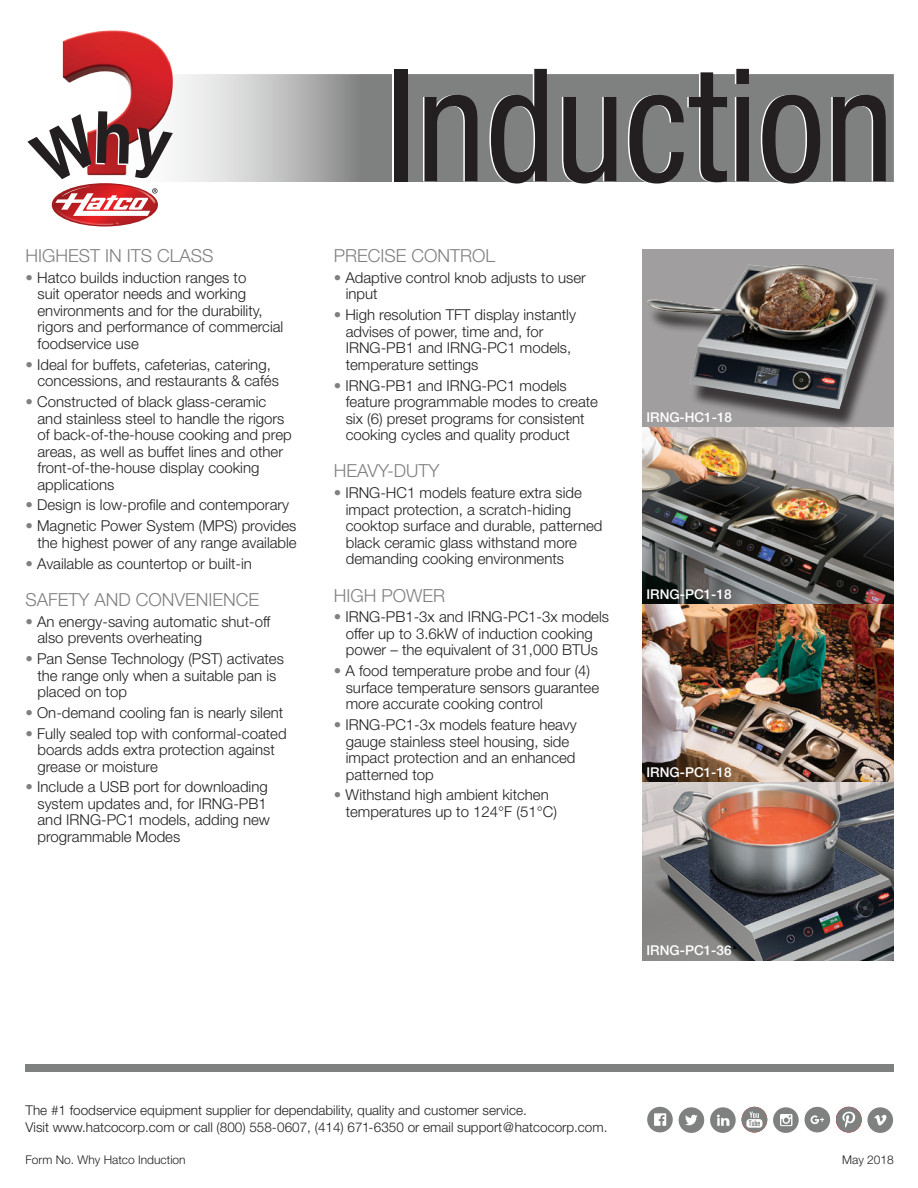
<style>
.page{position:relative;width:918px;height:1188px;background:#fff}
.page>*{position:absolute;margin:0;border:0;box-sizing:border-box;transform-origin:0 0}
.t1{font:condensed 157.5px "Helvetica Neue LT Std";color:#231f20;scale:.95 1}
.t2{font:300 18px "Helvetica Neue LT Std";color:#7f8080}
.BULLET_POINTS{font:300 15px/16.5px "Helvetica Neue LT Std";color:#231f20}
.t3{font:300 13.5px "Helvetica Neue LT Std";color:#231f20}
.t4{font:500 13.5px "Helvetica Neue LT Std";color:#fff}
.t5{font:300 12px "Helvetica Neue LT Std";color:#231f20}
.s1{color:#7f8080}
</style>
<div class="page">
<svg style="left:177px;top:74px;width:717px;height:108px;background:#909191"></svg>
<img style="left:62px;top:30px;width:115px;height:152px">
<div style="left:26px;top:1064px;width:868px;height:7px;background:#7f8080"></div>
<svg style="left:867px;top:1107px;width:26px;height:26px"></svg>
<svg style="left:773px;top:1107px;width:26px;height:26px"></svg>
<svg style="left:679px;top:1107px;width:25px;height:26px"></svg>
<svg style="left:710px;top:1107px;width:26px;height:26px"></svg>
<svg style="left:647px;top:1107px;width:26px;height:25px"></svg>
<svg style="left:805px;top:1107px;width:25px;height:25px"></svg>
<div style="left:836px;top:1107px;width:26px;height:25px;background:#7f8180;border-radius:50%"></div>
<svg style="left:842px;top:1112px;width:13px;height:16px"></svg>
<div style="left:742px;top:1107px;width:25px;height:25px;background:#7f8180;border-radius:50%"></div>
<svg style="left:746px;top:1112px;width:16px;height:16px"></svg>
<img style="left:642px;top:427px;width:252px;height:533px">
<div style="left:642px;top:249px;width:252px;height:178px;background:#a09e9e"></div>
<div style="left:647px;top:269px;width:246px;height:158px;background:#231f20;opacity:.8"></div>
<img style="left:647px;top:264px;width:231px;height:145px">
<svg style="left:51px;top:113px;width:121px;height:112px"></svg>
<p class="t2" style="left:26px;top:245px;width:190px">HIGHEST IN ITS CLASS</p>
<p class="BULLET_POINTS" style="left:38px;top:269px;width:247px;text-indent:-12px"><span class="s1">•</span> Hatco builds induction ranges to<br>suit operator needs and working environments and for the durability, rigors and performance of commercial foodservice use</p>
<p class="BULLET_POINTS" style="left:38px;top:356px;width:243px;text-indent:-12px"><span class="s1">•</span> Ideal for buffets, cafeterias, catering, concessions, and restaurants &amp; cafés</p>
<p class="BULLET_POINTS" style="left:38px;top:393px;width:256px;text-indent:-12px"><span class="s1">•</span> Constructed of black glass-ceramic and stainless steel to handle the rigors of back-of-the-house cooking and prep areas, as well as buffet lines and other front-of-the-house display cooking applications</p>
<p class="BULLET_POINTS" style="left:26px;top:497px;width:265px"><span class="s1">•</span> Design is low-profile and contemporary</p>
<p class="BULLET_POINTS" style="left:26px;top:517px;width:273px;text-align:right"><span class="s1">•</span> Magnetic Power System (MPS) provides the highest power of any range available</p>
<p class="BULLET_POINTS" style="left:26px;top:555px;width:228px"><span class="s1">•</span> Available as countertop or built-in</p>
<p class="t2" style="left:26px;top:588px;width:235px">SAFETY AND CONVENIENCE</p>
<p class="BULLET_POINTS" style="left:38px;top:613px;width:235px;text-indent:-12px"><span class="s1">•</span> An energy-saving automatic shut-off also prevents overheating</p>
<p class="BULLET_POINTS" style="left:38px;top:650px;width:248px;text-indent:-12px"><span class="s1">•</span> Pan Sense Technology (PST) activates the range only when a suitable pan is placed on top</p>
<p class="BULLET_POINTS" style="left:26px;top:704px;width:259px"><span class="s1">•</span> On-demand cooling fan is nearly silent</p>
<p class="BULLET_POINTS" style="left:38px;top:725px;width:251px;text-indent:-12px"><span class="s1">•</span> Fully sealed top with conformal-coated boards adds extra protection against grease or moisture</p>
<p class="BULLET_POINTS" style="left:38px;top:779px;width:234px;text-indent:-12px"><span class="s1">•</span> Include a USB port for downloading system updates and, for IRNG-PB1 and IRNG-PC1 models, adding new programmable Modes</p>
<p class="t1" style="left:386px;top:35px;width:537px">Induction</p>
<p class="t2" style="left:334px;top:245px;width:163px">PRECISE CONTROL</p>
<p class="BULLET_POINTS" style="left:346px;top:269px;width:242px;text-indent:-12px"><span class="s1">•</span> Adaptive control knob adjusts to user input</p>
<p class="BULLET_POINTS" style="left:346px;top:306px;width:232px;text-indent:-12px"><span class="s1">•</span> High resolution TFT display instantly advises of power, time and, for<br>IRNG-PB1 and IRNG-PC1 models, temperature settings</p>
<p class="BULLET_POINTS" style="left:346px;top:377px;width:254px;text-indent:-12px"><span class="s1">•</span> IRNG-PB1 and IRNG-PC1 models feature programmable modes to create six (6) preset programs for consistent cooking cycles and quality product</p>
<p class="t2" style="left:334px;top:460px;width:107px">HEAVY-DUTY</p>
<p class="BULLET_POINTS" style="left:346px;top:484px;width:258px;text-indent:-12px"><span class="s1">•</span> IRNG-HC1 models feature extra side impact protection, a scratch-hiding cooktop surface and durable, patterned black ceramic glass withstand more demanding cooking environments</p>
<p class="t2" style="left:334px;top:584px;width:113px">HIGH POWER</p>
<p class="BULLET_POINTS" style="left:334px;top:608px;width:277px;text-align:center"><span class="s1">•</span> IRNG-PB1-3x and IRNG-PC1-3x models offer up to 3.6kW of induction cooking power – the equivalent of 31,000 BTUs</p>
<p class="BULLET_POINTS" style="left:346px;top:662px;width:255px;text-indent:-12px"><span class="s1">•</span> A food temperature probe and four (4) surface temperature sensors guarantee more accurate cooking control</p>
<p class="BULLET_POINTS" style="left:346px;top:716px;width:233px;text-indent:-12px"><span class="s1">•</span> IRNG-PC1-3x models feature heavy gauge stainless steel housing, side impact protection and an enhanced patterned top</p>
<p class="BULLET_POINTS" style="left:346px;top:786px;width:213px;text-indent:-12px"><span class="s1">•</span> Withstand high ambient kitchen temperatures up to 124°F (51°C)</p>
<p class="t4" style="left:646px;top:409px;width:87px">IRNG-HC1-18</p>
<p class="t4" style="left:646px;top:586px;width:87px">IRNG-PC1-18</p>
<p class="t4" style="left:646px;top:764px;width:87px">IRNG-PC1-18</p>
<p class="t4" style="left:646px;top:942px;width:87px">IRNG-PC1-36</p>
<p class="t3" style="left:26px;top:1102px;width:503px">The #1 foodservice equipment supplier for dependability, quality and customer service.</p>
<p class="t3" style="left:26px;top:1119px;width:583px">Visit www.hatcocorp.com or call (800) 558-0607, (414) 671-6350 or email support@hatcocorp.com.</p>
<p class="t5" style="left:26px;top:1152px;width:162px">Form No. Why Hatco Induction</p>
<p class="t5" style="left:842px;top:1152px;width:53px">May 2018</p>
</div>
